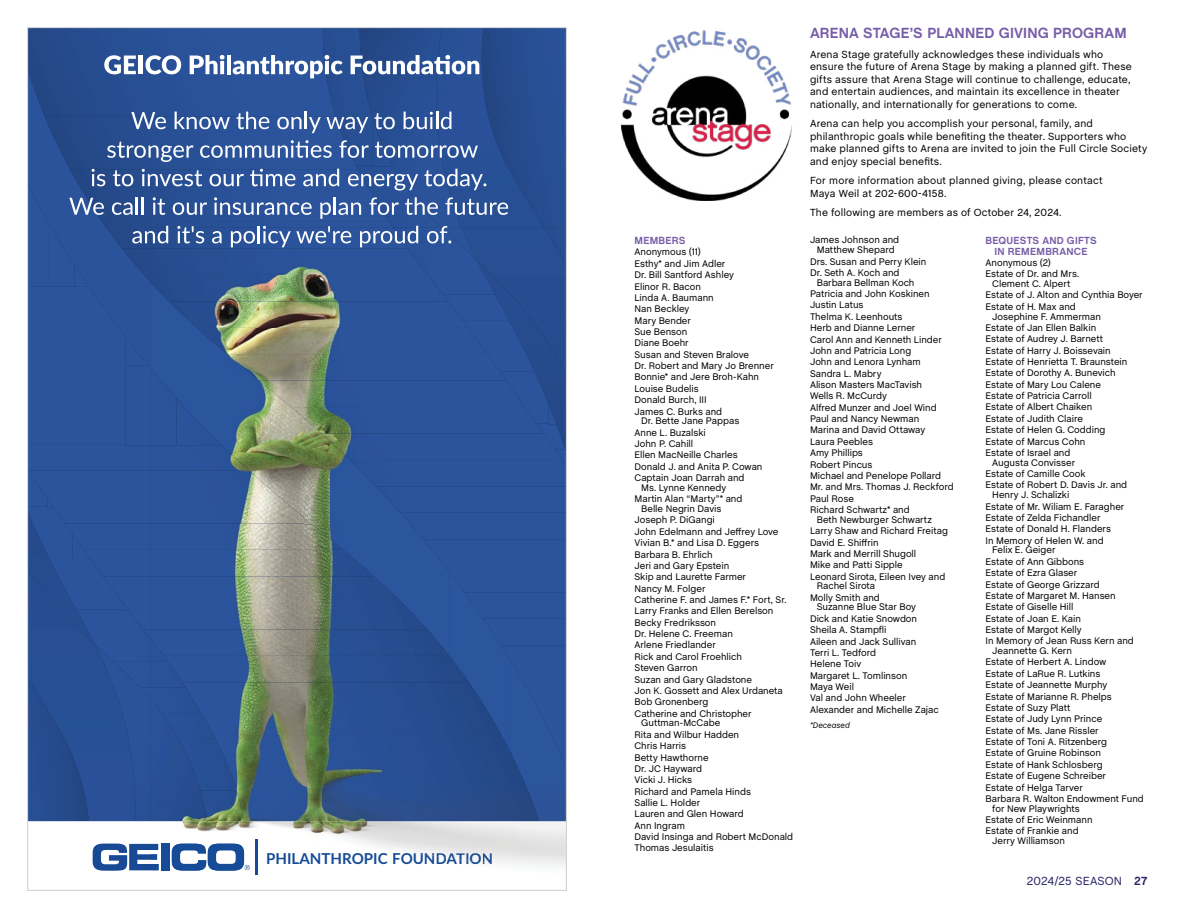
<style>
.page{position:relative;width:1188px;height:918px;background:#fff}
.page>*{position:absolute;margin:0;border:0;box-sizing:border-box;transform-origin:0 0}
.t1{font:700 15px "Chalet";letter-spacing:.01em;color:#765da8}
.t2{font:700 15px "Lato";color:#154b97}
.t3{font:12px "Chalet";letter-spacing:.01em;color:#2b286a}
.t4{font:10.5px/12.6px "Chalet";letter-spacing:.015em;color:#000}
.t5{font:700 10.5px/10.5px "Chalet";letter-spacing:.025em;color:#765da8;text-align:center}
.t6{font:9.75px/11.4px "Chalet";letter-spacing:-.005em;color:#000}
.t7{font:italic 8.25px "Chalet";letter-spacing:.005em;color:#000}
.s1{color:#164b96}
.s2{color:#154b96}
.s3{color:#174a92}
.s4{color:#174a91}
.s5{color:#174a90}
.s6{font-weight:700}
</style>
<div class="page">
<svg style="left:93px;top:844px;width:58px;height:27px"></svg>
<div style="left:29px;top:369px;width:96px;height:75px;background:#2b549c"></div>
<img style="left:29px;top:444px;width:122px;height:4px">
<div style="left:125px;top:369px;width:26px;height:76px;background:#2b549c"></div>
<img style="left:135px;top:639px;width:16px;height:6px">
<svg style="left:29px;top:448px;width:122px;height:191px;background:#2a539a"></svg>
<img style="left:29px;top:567px;width:65px;height:16px">
<div style="left:135px;top:645px;width:16px;height:176px;background:#2b529a"></div>
<div style="left:29px;top:583px;width:106px;height:238px;background:#285096"></div>
<img style="left:29px;top:677px;width:60px;height:144px">
<div style="left:508px;top:29px;width:57px;height:199px;background:#274f93"></div>
<img style="left:151px;top:821px;width:414px;height:54px">
<img style="left:151px;top:844px;width:8px;height:26px">
<img style="left:161px;top:844px;width:8px;height:26px">
<svg style="left:172px;top:844px;width:78px;height:27px"></svg>
<img style="left:256px;top:840px;width:1px;height:35px">
<img style="left:267px;top:853px;width:121px;height:11px">
<img style="left:393px;top:853px;width:88px;height:11px">
<svg style="left:483px;top:853px;width:9px;height:11px"></svg>
<img style="left:178px;top:369px;width:92px;height:93px">
<img style="left:270px;top:407px;width:60px;height:116px">
<div style="left:330px;top:460px;width:60px;height:116px;background:#2b559d"></div>
<img style="left:250px;top:462px;width:21px;height:9px">
<div style="left:390px;top:513px;width:59px;height:116px;background:#2b559d"></div>
<div style="left:449px;top:592px;width:60px;height:143px;background:#2b559d"></div>
<div style="left:509px;top:698px;width:56px;height:123px;background:#2b559d"></div>
<img style="left:151px;top:444px;width:99px;height:27px">
<img style="left:151px;top:471px;width:154px;height:52px">
<img style="left:151px;top:523px;width:193px;height:27px">
<img style="left:151px;top:550px;width:224px;height:26px">
<img style="left:151px;top:576px;width:256px;height:53px">
<img style="left:151px;top:629px;width:299px;height:27px">
<div style="left:151px;top:369px;width:27px;height:76px;background:#2b549c"></div>
<img style="left:168px;top:656px;width:302px;height:26px">
<img style="left:186px;top:682px;width:316px;height:53px">
<img style="left:177px;top:398px;width:26px;height:47px">
<img style="left:216px;top:735px;width:311px;height:53px">
<img style="left:202px;top:425px;width:20px;height:20px">
<img style="left:237px;top:788px;width:302px;height:33px">
<svg style="left:304px;top:518px;width:8px;height:6px"></svg>
<img style="left:406px;top:607px;width:22px;height:23px">
<img style="left:151px;top:639px;width:17px;height:22px">
<img style="left:151px;top:661px;width:35px;height:26px">
<img style="left:151px;top:687px;width:51px;height:12px">
<img style="left:207px;top:713px;width:9px;height:26px">
<img style="left:207px;top:739px;width:30px;height:52px">
<img style="left:207px;top:791px;width:37px;height:30px">
<div style="left:151px;top:699px;width:56px;height:122px;background:#285095"></div>
<img style="left:227px;top:369px;width:250px;height:12px">
<img style="left:259px;top:381px;width:218px;height:26px">
<img style="left:291px;top:407px;width:186px;height:27px">
<img style="left:322px;top:434px;width:233px;height:26px">
<div style="left:350px;top:460px;width:215px;height:27px;background:#2b549c"></div>
<div style="left:376px;top:487px;width:189px;height:26px;background:#2b549c"></div>
<div style="left:401px;top:513px;width:164px;height:26px;background:#2b549c"></div>
<div style="left:423px;top:539px;width:142px;height:53px;background:#2b549c"></div>
<img style="left:464px;top:592px;width:101px;height:27px">
<div style="left:483px;top:619px;width:82px;height:26px;background:#2b549c"></div>
<div style="left:501px;top:645px;width:64px;height:53px;background:#2b549c"></div>
<div style="left:532px;top:698px;width:33px;height:53px;background:#2b549c"></div>
<img style="left:559px;top:751px;width:6px;height:19px">
<img style="left:555px;top:454px;width:10px;height:12px">
<img style="left:477px;top:374px;width:88px;height:80px">
<img style="left:462px;top:228px;width:103px;height:146px">
<img style="left:544px;top:228px;width:21px;height:39px">
<svg style="left:29px;top:29px;width:479px;height:340px;background:#3e609a"></svg>
<img style="left:621px;top:30px;width:171px;height:170px">
<h1 class="t2" style="left:266px;top:848px;width:229px">PHILANTHROPIC <span class="s1">FO</span><span class="s2">UN</span><span class="s3">D</span><span class="s4">AT</span><span class="s5">ION</span></h1>
<p class="t5" style="left:634px;top:236px;width:53px">MEMBERS</p>
<p class="t6" style="left:634px;top:247px;width:141px">Anonymous (11)<br>Esthy* and Jim Adler<br>Dr. Bill Santford Ashley<br>Elinor R. Bacon<br>Linda A. Baumann<br>Nan Beckley<br>Mary Bender<br>Sue Benson<br>Diane Boehr<br>Susan and Steven Bralove<br>Dr. Robert and Mary Jo Brenner<br>Bonnie* and Jere Broh-Kahn<br>Louise Budelis<br>Donald Burch, III<br>James C. Burks and</p>
<p class="t6" style="left:634px;top:415px;width:130px;text-indent:7px">Dr. Bette Jane Pappas<br>Anne L. Buzalski<br>John P. Cahill<br>Ellen MacNeille Charles<br>Donald J. and Anita P. Cowan<br>Captain Joan Darrah and</p>
<p class="t6" style="left:634px;top:482px;width:109px;text-indent:7px">Ms. Lynne Kennedy<br>Martin Alan “Marty”* and</p>
<p class="t6" style="left:634px;top:503px;width:154px;text-indent:7px">Belle Negrin Davis<br>Joseph P. DiGangi<br>John Edelmann and Jeffrey Love<br>Vivian B.* and Lisa D. Eggers<br>Barbara B. Ehrlich<br>Jeri and Gary Epstein<br>Skip and Laurette Farmer<br>Nancy M. Folger<br>Catherine F. and James F.* Fort, Sr.<br>Larry Franks and Ellen Berelson<br>Becky Fredriksson<br>Dr. Helene C. Freeman<br>Arlene Friedlander<br>Rick and Carol Froehlich<br>Steven Garron<br>Suzan and Gary Gladstone<br>Jon K. Gossett and Alex Urdaneta<br>Bob Gronenberg<br>Catherine and Christopher</p>
<p class="t6" style="left:635px;top:718px;width:160px;text-indent:7px">Guttman-McCabe<br>Rita and Wilbur Hadden<br>Chris Harris<br>Betty Hawthorne<br>Dr. JC Hayward<br>Vicki J. Hicks<br>Richard and Pamela Hinds<br>Sallie L. Holder<br>Lauren and Glen Howard<br>Ann Ingram<br>David Insinga and Robert McDonald<br>Thomas Jesulaitis</p>
<h1 class="t1" style="left:810px;top:24px;width:318px">ARENA STAGE’S PLANNED GIVING PROGRAM</h1>
<p class="t4" style="left:810px;top:48px;width:323px">Arena Stage gratefully acknowledges these individuals who ensure the future of Arena Stage by making a planned gift. These gifts assure that Arena Stage will continue to challenge, educate, and entertain audiences, and maintain its excellence in theater nationally, and internationally for generations to come.</p>
<p class="t4" style="left:810px;top:118px;width:339px">Arena can help you accomplish your personal, family, and philanthropic goals while benefiting the theater. Supporters who make planned gifts to Arena are invited to join the Full Circle Society and enjoy special benefits.</p>
<p class="t4" style="left:810px;top:175px;width:294px">For more information about planned giving, please contact<br>Maya Weil at 202-600-4158.</p>
<p class="t4" style="left:810px;top:207px;width:253px">The following are members as of October 24, 2024.</p>
<p class="t6" style="left:810px;top:235px;width:91px;line-height:9.8px;text-align:center">James Johnson and<br>Matthew Shepard</p>
<p class="t6" style="left:810px;top:256px;width:118px">Drs. Susan and Perry Klein<br>Dr. Seth A. Koch and</p>
<p class="t6" style="left:810px;top:277px;width:145px;text-indent:7px">Barbara Bellman Koch<br>Patricia and John Koskinen<br>Justin Latus<br>Thelma K. Leenhouts<br>Herb and Dianne Lerner<br>Carol Ann and Kenneth Linder<br>John and Patricia Long<br>John and Lenora Lynham<br>Sandra L. Mabry<br>Alison Masters MacTavish<br>Wells R. McCurdy<br>Alfred Munzer and Joel Wind<br>Paul and Nancy Newman<br>Marina and David Ottaway<br>Laura Peebles<br>Amy Phillips<br>Robert Pincus<br>Michael and Penelope Pollard<br>Mr. and Mrs. Thomas J. Reckford<br>Paul Rose<br>Richard Schwartz* and</p>
<p class="t6" style="left:810px;top:514px;width:139px;text-indent:7px">Beth Newburger Schwartz<br>Larry Shaw and Richard Freitag<br>David E. Shiffrin<br>Mark and Merrill Shugoll<br>Mike and Patti Sipple<br>Leonard Sirota, Eileen Ivey and</p>
<p class="t6" style="left:810px;top:580px;width:71px;text-align:center">Rachel Sirota<br>Molly Smith and</p>
<p class="t6" style="left:810px;top:602px;width:130px;text-indent:7px">Suzanne Blue Star Boy<br>Dick and Katie Snowdon<br>Sheila A. Stampfli<br>Aileen and Jack Sullivan<br>Terri L. Tedford<br>Helene Toiv<br>Margaret L. Tomlinson<br>Maya Weil<br>Val and John Wheeler<br>Alexander and Michelle Zajac</p>
<p class="t7" style="left:810px;top:720px;width:41px">*Deceased</p>
<p class="t5" style="left:986px;top:236px;width:113px">BEQUESTS AND GIFTS<br>IN REMEMBRANCE</p>
<p class="t6" style="left:986px;top:257px;width:95px">Anonymous (2)<br>Estate of Dr. and Mrs.</p>
<p class="t6" style="left:986px;top:278px;width:159px;text-indent:7px">Clement C. Alpert<br>Estate of J. Alton and Cynthia Boyer<br>Estate of H. Max and</p>
<p class="t6" style="left:986px;top:311px;width:143px;text-indent:7px">Josephine F. Ammerman<br>Estate of Jan Ellen Balkin<br>Estate of Audrey J. Barnett<br>Estate of Harry J. Boissevain<br>Estate of Henrietta T. Braunstein<br>Estate of Dorothy A. Bunevich<br>Estate of Mary Lou Calene<br>Estate of Patricia Carroll<br>Estate of Albert Chaiken<br>Estate of Judith Claire<br>Estate of Helen G. Codding<br>Estate of Marcus Cohn<br>Estate of Israel and</p>
<p class="t6" style="left:986px;top:457px;width:143px;text-indent:7px">Augusta Convisser<br>Estate of Camille Cook<br>Estate of Robert D. Davis Jr. and</p>
<p class="t6" style="left:986px;top:489px;width:140px;text-indent:7px">Henry J. Schalizki<br>Estate of Mr. Wiliam E. Faragher<br>Estate of Zelda Fichandler<br>Estate of Donald H. Flanders<br>In Memory of Helen W. and</p>
<p class="t6" style="left:986px;top:545px;width:150px;text-indent:7px">Felix E. Geiger<br>Estate of Ann Gibbons<br>Estate of Ezra Glaser<br>Estate of George Grizzard<br>Estate of Margaret M. Hansen<br>Estate of Giselle Hill<br>Estate of Joan E. Kain<br>Estate of Margot Kelly<br>In Memory of Jean Russ Kern and</p>
<p class="t6" style="left:986px;top:645px;width:160px;text-indent:7px">Jeannette G. Kern<br>Estate of Herbert A. Lindow<br>Estate of LaRue R. Lutkins<br>Estate of Jeannette Murphy<br>Estate of Marianne R. Phelps<br>Estate of Suzy Platt<br>Estate of Judy Lynn Prince<br>Estate of Ms. Jane Rissler<br>Estate of Toni A. Ritzenberg<br>Estate of Gruine Robinson<br>Estate of Hank Schlosberg<br>Estate of Eugene Schreiber<br>Estate of Helga Tarver<br>Barbara R. Walton Endowment Fund</p>
<p class="t6" style="left:986px;top:803px;width:109px;text-indent:7px">for New Playwrights<br>Estate of Eric Weinmann<br>Estate of Frankie and</p>
<p class="t6" style="left:992px;top:835px;width:74px">Jerry Williamson</p>
<p class="t3" style="left:1027px;top:874px;width:122px">2024/25 SEASON <span class="s6">27</span></p>
</div>
